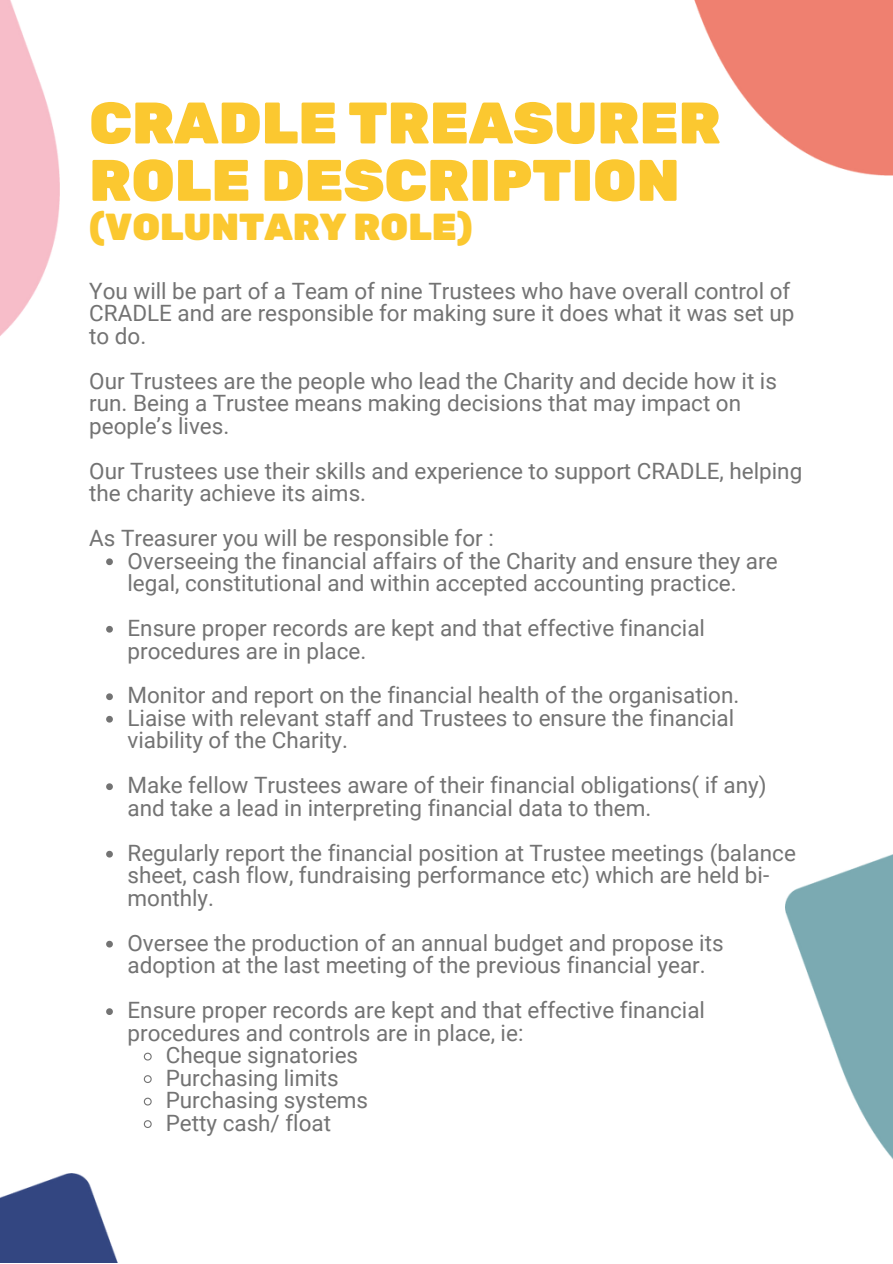
<style>
.page{position:relative;width:893px;height:1264px;background:#fff}
.page>*{position:absolute;margin:0;border:0;box-sizing:border-box;transform-origin:0 0}
.t1{font:900 58.5px "Rubik";color:#fbc830}
.t2{font:900 37.5px "Rubik";color:#fbc830}
.t3{font:22.5px/22.5px "Roboto";color:#737373}
</style>
<div class="page">
<img style="left:785px;top:854px;width:107px;height:304px">
<img style="left:0;top:0;width:59px;height:336px">
<img style="left:694px;top:0;width:198px;height:175px">
<img style="left:0;top:1173px;width:118px;height:89px">
<svg style="left:106px;top:558px;width:7px;height:7px"></svg>
<svg style="left:106px;top:626px;width:7px;height:6px"></svg>
<svg style="left:106px;top:693px;width:7px;height:7px"></svg>
<svg style="left:106px;top:716px;width:7px;height:6px"></svg>
<svg style="left:106px;top:783px;width:7px;height:7px"></svg>
<svg style="left:106px;top:850px;width:7px;height:7px"></svg>
<svg style="left:106px;top:940px;width:7px;height:7px"></svg>
<svg style="left:106px;top:1008px;width:7px;height:7px"></svg>
<svg style="left:143px;top:1052px;width:9px;height:9px"></svg>
<svg style="left:143px;top:1075px;width:9px;height:8px"></svg>
<svg style="left:143px;top:1097px;width:9px;height:9px"></svg>
<svg style="left:143px;top:1120px;width:9px;height:8px"></svg>
<p class="t1" style="left:89px;top:89px;width:633px">CRADLE TREASURER</p>
<p class="t1" style="left:89px;top:146px;width:592px">ROLE DESCRIPTION</p>
<p class="t2" style="left:89px;top:205px;width:385px">(VOLUNTARY ROLE)</p>
<p class="t3" style="left:89px;top:280px;width:706px">You will be part of a Team of nine Trustees who have overall control of<br>CRADLE and are responsible for making sure it does what it was set up to do.</p>
<p class="t3" style="left:89px;top:369px;width:689px">Our Trustees are the people who lead the Charity and decide how it is run. Being a Trustee means making decisions that may impact on people’s lives.</p>
<p class="t3" style="left:89px;top:459px;width:714px">Our Trustees use their skills and experience to support CRADLE, helping the charity achieve its aims.</p>
<p class="t3" style="left:89px;top:527px;width:406px">As Treasurer you will be responsible for :</p>
<p class="t3" style="left:127px;top:549px;width:651px">Overseeing the financial affairs of the Charity and ensure they are legal, constitutional and within accepted accounting practice.</p>
<p class="t3" style="left:127px;top:617px;width:579px">Ensure proper records are kept and that effective financial procedures are in place.</p>
<p class="t3" style="left:127px;top:684px;width:613px">Monitor and report on the financial health of the organisation.</p>
<p class="t3" style="left:127px;top:707px;width:608px">Liaise with relevant staff and Trustees to ensure the financial viability of the Charity.</p>
<p class="t3" style="left:127px;top:774px;width:640px">Make fellow Trustees aware of their financial obligations( if any) and take a lead in interpreting financial data to them.</p>
<p class="t3" style="left:127px;top:842px;width:669px">Regularly report the financial position at Trustee meetings (balance sheet, cash flow, fundraising performance etc) which are held bi&shy;monthly.</p>
<p class="t3" style="left:127px;top:932px;width:597px">Oversee the production of an annual budget and propose its adoption at the last meeting of the previous financial year.</p>
<p class="t3" style="left:127px;top:999px;width:579px">Ensure proper records are kept and that effective financial procedures and controls are in place, ie:</p>
<p class="t3" style="left:166px;top:1044px;width:194px">Cheque signatories</p>
<p class="t3" style="left:166px;top:1066px;width:174px">Purchasing limits</p>
<p class="t3" style="left:166px;top:1089px;width:204px">Purchasing systems</p>
<p class="t3" style="left:166px;top:1111px;width:167px">Petty cash/ float</p>
</div>
